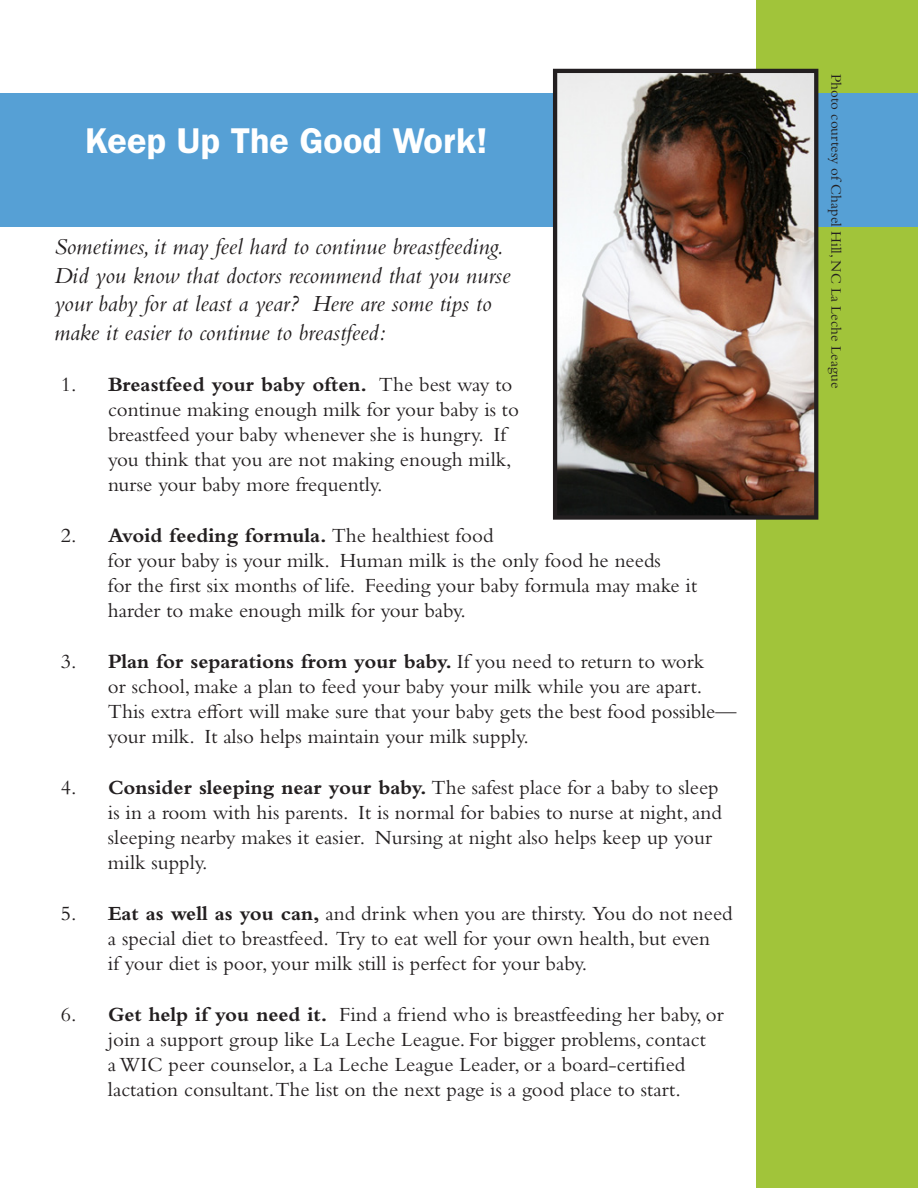
<style>
.page{position:relative;width:918px;height:1188px;background:#fff}
.page>*{position:absolute;margin:0;border:0;box-sizing:border-box;transform-origin:0 0}
.t1{font:600 36px "ITC Franklin Gothic Std";color:#fff}
.t2{font:italic 24px/28.8px "Bembo Std";color:#231f20}
.t3{font:21px/25.2px "Bembo Std";color:#231f20}
.t4{font:15px "Bembo Std";color:#231f20}
.s1{font-weight:700}
</style>
<div class="page">
<div style="left:756px;top:0;width:162px;height:1188px;background:#a1c43a"></div>
<div style="left:0;top:93px;width:918px;height:134px;background:#56a0d5"></div>
<img style="left:558px;top:74px;width:255px;height:441px">
<div style="left:553px;top:69px;width:265px;height:451px;border:4px solid #231f20"></div>
<h1 class="t1" style="left:85px;top:119px;width:404px">Keep Up The Good Work!</h1>
<p class="t2" style="left:54px;top:231px;width:458px">Sometimes, it may feel hard to continue breastfeeding.<br>Did you know that doctors recommend that you nurse your baby for at least a year? Here are some tips to make it easier to continue to breastfeed:</p>
<p class="t3" style="left:108px;top:371px;width:413px;text-indent:-47px">1. <span class="s1">Breastfeed your baby often.</span> The best way to continue making enough milk for your baby is to breastfeed your baby whenever she is hungry. If you think that you are not making enough milk, nurse your baby more frequently.</p>
<p class="t3" style="left:108px;top:522px;width:591px;text-indent:-47px">2. <span class="s1">Avoid feeding formula.</span> The healthiest food<br>for your baby is your milk. Human milk is the only food he needs<br>for the first six months of life. Feeding your baby formula may make it harder to make enough milk for your baby.</p>
<p class="t3" style="left:108px;top:648px;width:630px;text-indent:-47px">3. <span class="s1">Plan for separations from your baby.</span> If you need to return to work<br>or school, make a plan to feed your baby your milk while you are apart.<br>This extra effort will make sure that your baby gets the best food possible— your milk. It also helps maintain your milk supply.</p>
<p class="t3" style="left:108px;top:774px;width:615px;text-indent:-47px">4. <span class="s1">Consider sleeping near your baby.</span> The safest place for a baby to sleep is in a room with his parents. It is normal for babies to nurse at night, and sleeping nearby makes it easier. Nursing at night also helps keep up your milk supply.</p>
<p class="t3" style="left:108px;top:900px;width:626px;text-indent:-47px">5. <span class="s1">Eat as well as you can,</span> and drink when you are thirsty. You do not need a special diet to breastfeed. Try to eat well for your own health, but even<br>if your diet is poor, your milk still is perfect for your baby.</p>
<p class="t3" style="left:108px;top:1001px;width:617px;text-indent:-47px">6. <span class="s1">Get help if you need it.</span> Find a friend who is breastfeeding her baby, or join a support group like La Leche League. For bigger problems, contact<br>a WIC peer counselor, a La Leche League Leader, or a board-certified lactation consultant.The list on the next page is a good place to start.</p>
<p class="t4" style="left:845px;top:74px;width:316px;rotate:90deg">Photo courtesy of Chapel Hill, NC La Leche League</p>
</div>
